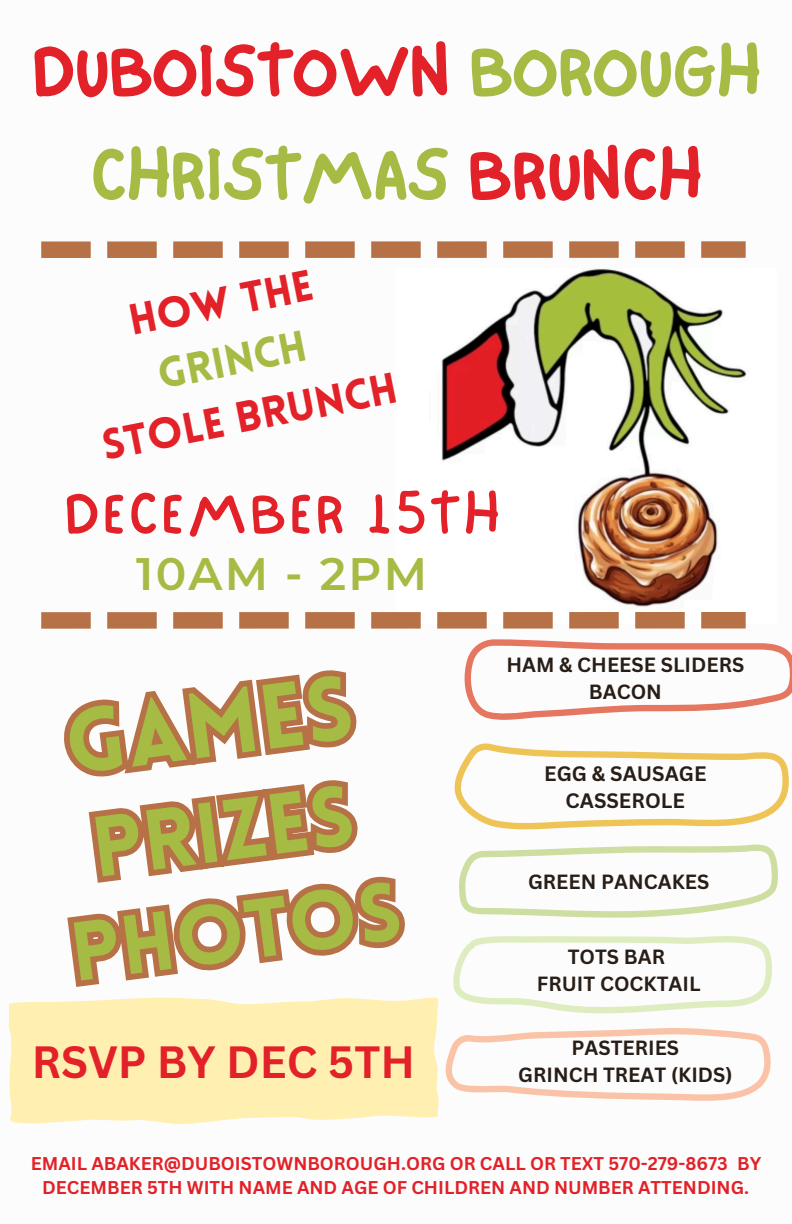
<style>
.page{position:relative;width:792px;height:1224px;background:#fff}
.page>*{position:absolute;margin:0;border:0;box-sizing:border-box;transform-origin:0 0}
.t1{font:900 89.8px "Lovelo";color:#a5bb44}
.t2{font:900 83.8px "Lovelo";color:#a5bb44}
.t3{font:900 81.8px "Lovelo";color:#a5bb44}
.t4{font:74.4px/103.6px "NF One Little Font Bold";color:#e22128;text-align:center}
.t5{font:61.4px "NF One Little Font Regular";letter-spacing:.055em;color:#e22128}
.t6{font:600 45.4px "Montserrat";letter-spacing:.05em;color:#a5bb44}
.t7{font:700 44px "Canva Sans";color:#e22128}
.t8{font:900 42.4px/58.6px "Lovelo";color:#e22128;text-align:center}
.t9{font:700 20.4px/27.4px "Canva Sans";color:#281e17;text-align:center}
.t10{font:700 20px/27px "Canva Sans";color:#281e17;text-align:center}
.t11{font:700 18px/24px "Canva Sans";color:#e22128;text-align:center}
.s1{color:#a5bb44}
</style>
<div class="page">
<img style="left:441px;top:268px;width:306px;height:339px">
<svg style="left:41px;top:241px;width:705px;height:17px"></svg>
<svg style="left:41px;top:612px;width:705px;height:17px"></svg>
<svg style="left:464px;top:639px;width:328px;height:81px"></svg>
<svg style="left:454px;top:743px;width:335px;height:86px"></svg>
<svg style="left:459px;top:844px;width:319px;height:74px"></svg>
<svg style="left:453px;top:936px;width:319px;height:77px"></svg>
<svg style="left:445px;top:1028px;width:326px;height:73px"></svg>
<svg style="left:64px;top:670px;width:293px;height:101px"></svg>
<svg style="left:82px;top:768px;width:276px;height:96px"></svg>
<svg style="left:67px;top:864px;width:338px;height:123px"></svg>
<svg style="left:8px;top:997px;width:431px;height:127px;background:#fef0b6"></svg>
<h5 class="t4" style="left:32px;top:18px;width:730px">DUBOISTOWN <span class="s1">BOROUGH<br>CHRISTMAS</span> BRUNCH</h5>
<p class="t8" style="left:75px;top:305px;width:301px;rotate:-11deg">HOW THE<br><span class="s1">GRINCH<br></span>STOLE BRUNCH</p>
<h5 class="t5" style="left:64px;top:477px;width:437px">DECEMBER 15TH</h5>
<h5 class="t6" style="left:136px;top:546px;width:292px">10AM - 2PM</h5>
<h1 class="t1" style="left:62px;top:707px;width:290px;rotate:-7deg">GAMES</h1>
<h2 class="t2" style="left:88px;top:814px;width:265px;rotate:-7deg">PRIZES</h2>
<h3 class="t3" style="left:67px;top:920px;width:334px;rotate:-7deg">PHOTOS</h3>
<p class="t7" style="left:32px;top:1031px;width:385px">RSVP BY DEC 5TH</p>
<h4 class="t10" style="left:506px;top:651px;width:239px">HAM &amp; CHEESE SLIDERS<br>BACON</h4>
<p class="t9" style="left:544px;top:759px;width:164px">EGG &amp; SAUSAGE<br>CASSEROLE</p>
<h3 class="t10" style="left:528px;top:867px;width:183px">GREEN PANCAKES</h3>
<h5 class="t10" style="left:537px;top:943px;width:165px">TOTS BAR<br>FRUIT COCKTAIL</h5>
<h5 class="t10" style="left:572px;top:1034px;width:109px">PASTERIES</h5>
<h5 class="t10" style="left:518px;top:1061px;width:216px">GRINCH TREAT (KIDS)</h5>
<h4 class="t11" style="left:31px;top:1151px;width:732px">EMAIL ABAKER@DUBOISTOWNBOROUGH.ORG OR CALL OR TEXT 570-279-8673 BY<br>DECEMBER 5TH WITH NAME AND AGE OF CHILDREN AND NUMBER ATTENDING.</h4>
</div>
